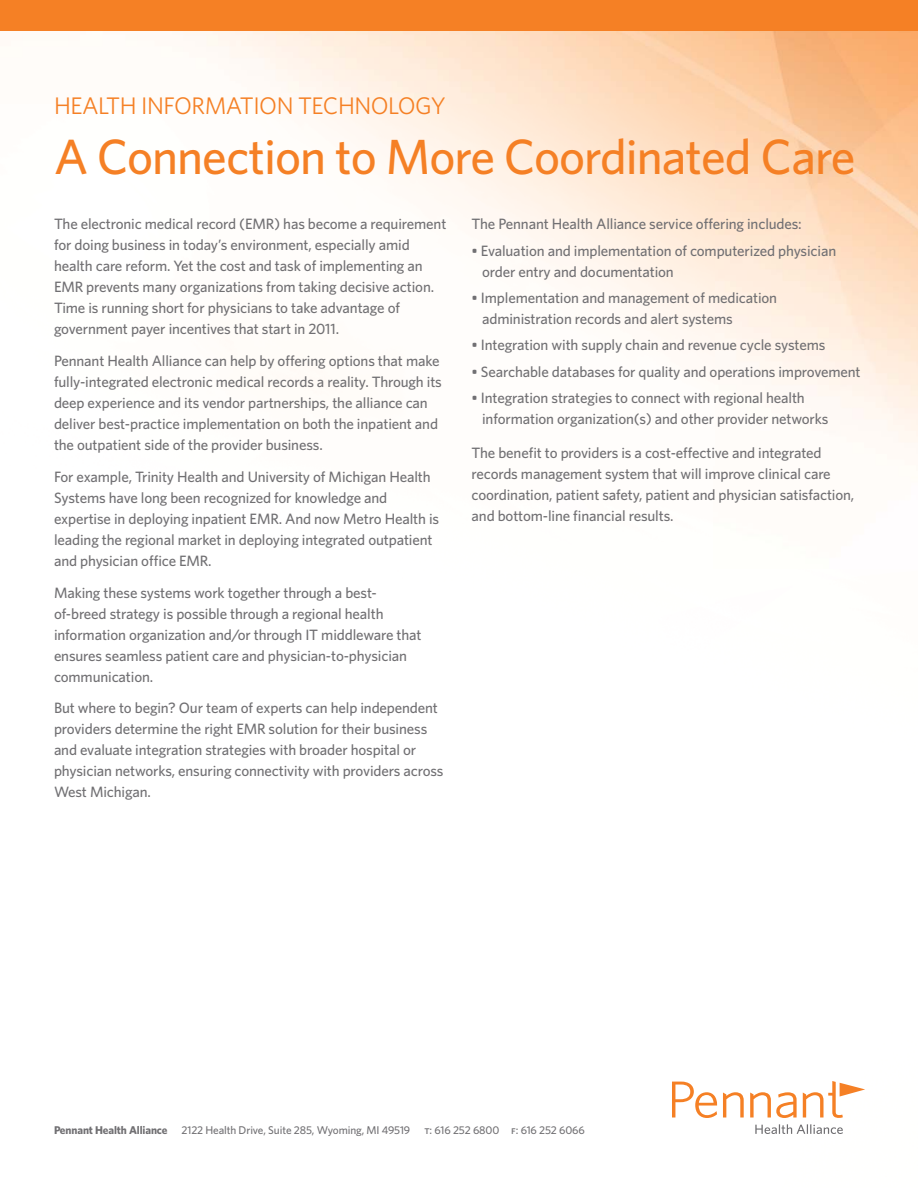
<style>
.page{position:relative;width:918px;height:1188px;background:#fff}
.page>*{position:absolute;margin:0;border:0;box-sizing:border-box;transform-origin:0 0}
.t1{font:500 49.5px "Whitney";letter-spacing:-.02em;color:#f58025}
.t2{font:24px "Whitney";letter-spacing:-.02em;color:#f58025}
.t3{font:500 15px/21px "Whitney";letter-spacing:-.01em;color:#717073}
.t4{font:500 11.25px "Whitney";letter-spacing:-.01em;color:#717073}
.s1{font-weight:700}
.s2{font-family:"Whitney Medium SC";font-weight:400}
</style>
<div class="page">
<img style="left:182px;top:31px;width:736px;height:412px">
<div style="left:0;top:0;width:918px;height:31px;background:#f58025"></div>
<svg style="left:755px;top:1124px;width:88px;height:10px"></svg>
<svg style="left:672px;top:1081px;width:193px;height:37px"></svg>
<h2 class="t2" style="left:54px;top:97px;width:393px">HEALTH INFORMATION TECHNOLOGY</h2>
<h1 class="t1" style="left:54px;top:139px;width:803px">A Connection to More Coordinated Care</h1>
<p class="t3" style="left:54px;top:215px;width:394px">The electronic medical record (EMR) has become a requirement for doing business in today’s environment, especially amid health care reform. Yet the cost and task of implementing an EMR prevents many organizations from taking decisive action.<br>Time is running short for physicians to take advantage of government payer incentives that start in 2011.</p>
<p class="t3" style="left:54px;top:352px;width:389px">Pennant Health Alliance can help by offering options that make fully-integrated electronic medical records a reality. Through its deep experience and its vendor partnerships, the alliance can deliver best-practice implementation on both the inpatient and the outpatient side of the provider business.</p>
<p class="t3" style="left:54px;top:467px;width:387px">For example, Trinity Health and University of Michigan Health Systems have long been recognized for knowledge and expertise in deploying inpatient EMR. And now Metro Health is leading the regional market in deploying integrated outpatient and physician office EMR.</p>
<p class="t3" style="left:54px;top:583px;width:369px">Making these systems work together through a best&shy;of-breed strategy is possible through a regional health information organization and/or through IT middleware that ensures seamless patient care and physician-to-physician communication.</p>
<p class="t3" style="left:54px;top:699px;width:391px">But where to begin? Our team of experts can help independent providers determine the right EMR solution for their business and evaluate integration strategies with broader hospital or physician networks, ensuring connectivity with providers across West Michigan.</p>
<p class="t3" style="left:472px;top:215px;width:332px">The Pennant Health Alliance service offering includes:</p>
<p class="t3" style="left:482px;top:241px;width:356px;text-indent:-10px">• Evaluation and implementation of computerized physician order entry and documentation</p>
<p class="t3" style="left:482px;top:289px;width:297px;text-indent:-10px">• Implementation and management of medication administration records and alert systems</p>
<p class="t3" style="left:472px;top:336px;width:355px">• Integration with supply chain and revenue cycle systems</p>
<p class="t3" style="left:472px;top:362px;width:391px">• Searchable databases for quality and operations improvement</p>
<p class="t3" style="left:482px;top:389px;width:348px;text-indent:-10px">• Integration strategies to connect with regional health information organization(s) and other provider networks</p>
<p class="t3" style="left:472px;top:444px;width:384px">The benefit to providers is a cost-effective and integrated records management system that will improve clinical care coordination, patient safety, patient and physician satisfaction, and bottom-line financial results.</p>
<p class="t4" style="left:54px;top:1126px;width:532px"><span class="s1">Pennant Health Alliance</span> 2122 Health Drive, Suite 285, Wyoming, MI 49519 <span class="s2">t:</span> 616 252 6800 <span class="s2">f:</span> 616 252 6066</p>
</div>
